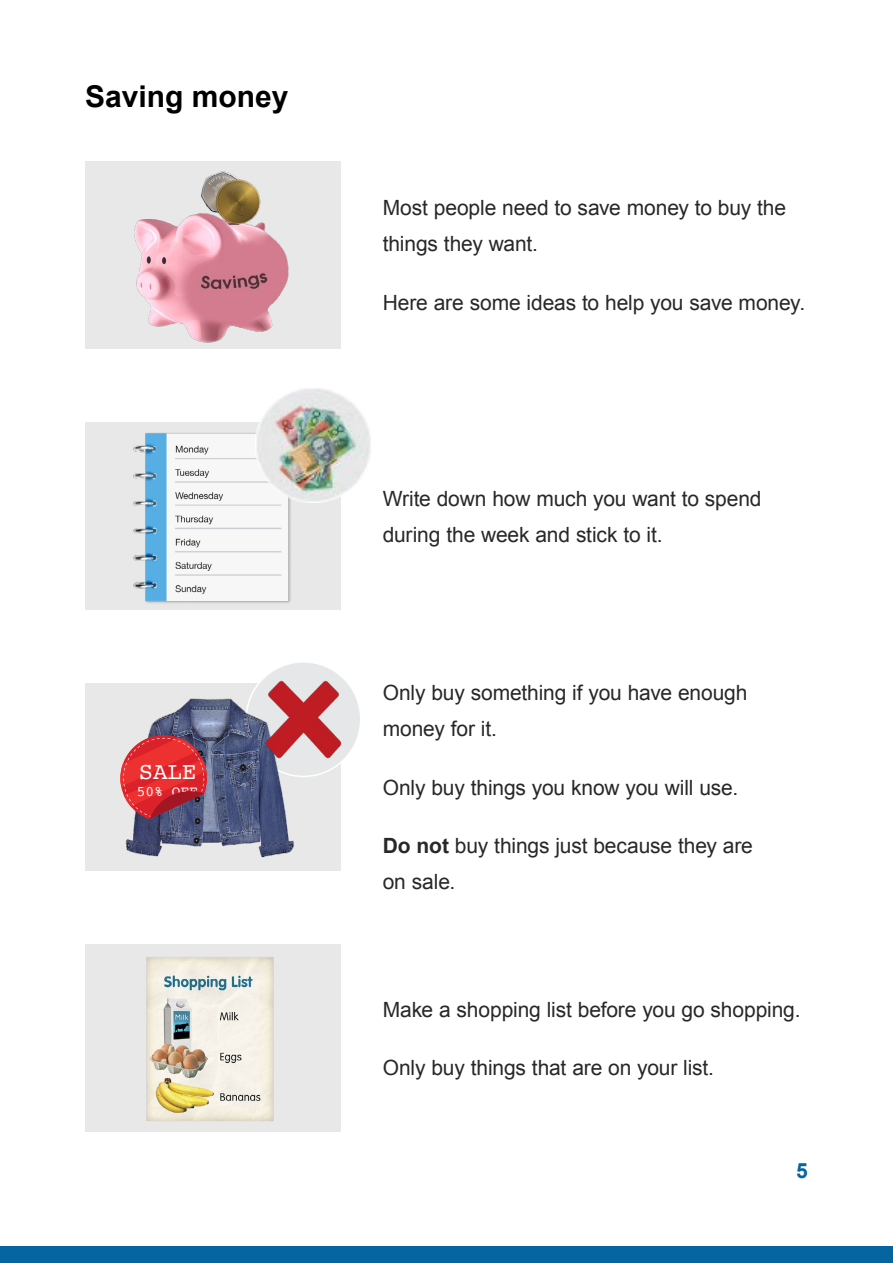
<style>
.page{position:relative;width:893px;height:1263px;background:#fff}
.page>*{position:absolute;margin:0;border:0;box-sizing:border-box;transform-origin:0 0}
.t1{font:700 30px "Arial";color:#000}
.t2{font:24px "Courier";color:#fff}
.t3{font:21px/36px "Arial";letter-spacing:-.005em;color:#292829}
.t4{font:700 21px "Arial";color:#0465a0}
.t5{font:14.55px "Courier";color:#fff}
.s1{font-weight:700}
</style>
<div class="page">
<div style="left:85px;top:423px;width:255px;height:187px;background:#e8e8e8"></div>
<img style="left:133px;top:433px;width:158px;height:170px">
<div style="left:0;top:1246px;width:893px;height:17px;background:#0465a0"></div>
<div style="left:85px;top:162px;width:255px;height:187px;background:#e8e8e8"></div>
<img style="left:134px;top:171px;width:155px;height:172px">
<div style="left:85px;top:684px;width:255px;height:187px;background:#e8e8e8"></div>
<div style="left:246px;top:662px;width:115px;height:114px;background:#e6e7e8;border-radius:50%"></div>
<div style="left:85px;top:945px;width:255px;height:187px;background:#e8e8e8"></div>
<img style="left:146px;top:957px;width:128px;height:164px">
<img style="left:125px;top:692px;width:171px;height:166px">
<svg style="left:120px;top:735px;width:87px;height:84px;background:#c6424b"></svg>
<img style="left:264px;top:680px;width:78px;height:79px">
<img style="left:256px;top:388px;width:115px;height:115px">
<h1 class="t1" style="left:85px;top:77px;width:205px">Saving money</h1>
<p class="t2" style="left:139px;top:753px;width:59px">SALE</p>
<p class="t5" style="left:137px;top:780px;width:62px">50% OFF</p>
<p class="t3" style="left:383px;top:190px;width:405px">Most people need to save money to buy the things they want.</p>
<p class="t3" style="left:383px;top:285px;width:424px">Here are some ideas to help you save money.</p>
<p class="t3" style="left:383px;top:481px;width:380px">Write down how much you want to spend during the week and stick to it.</p>
<p class="t3" style="left:383px;top:675px;width:366px">Only buy something if you have enough money for it.</p>
<p class="t3" style="left:383px;top:770px;width:357px">Only buy things you know you will use.</p>
<p class="t3" style="left:383px;top:828px;width:372px"><span class="s1">Do not</span> buy things just because they are on sale.</p>
<p class="t3" style="left:383px;top:991px;width:419px">Make a shopping list before you go shopping.</p>
<p class="t3" style="left:383px;top:1050px;width:333px">Only buy things that are on your list.</p>
<p class="t4" style="left:796px;top:1157px;width:13px">5</p>
</div>
